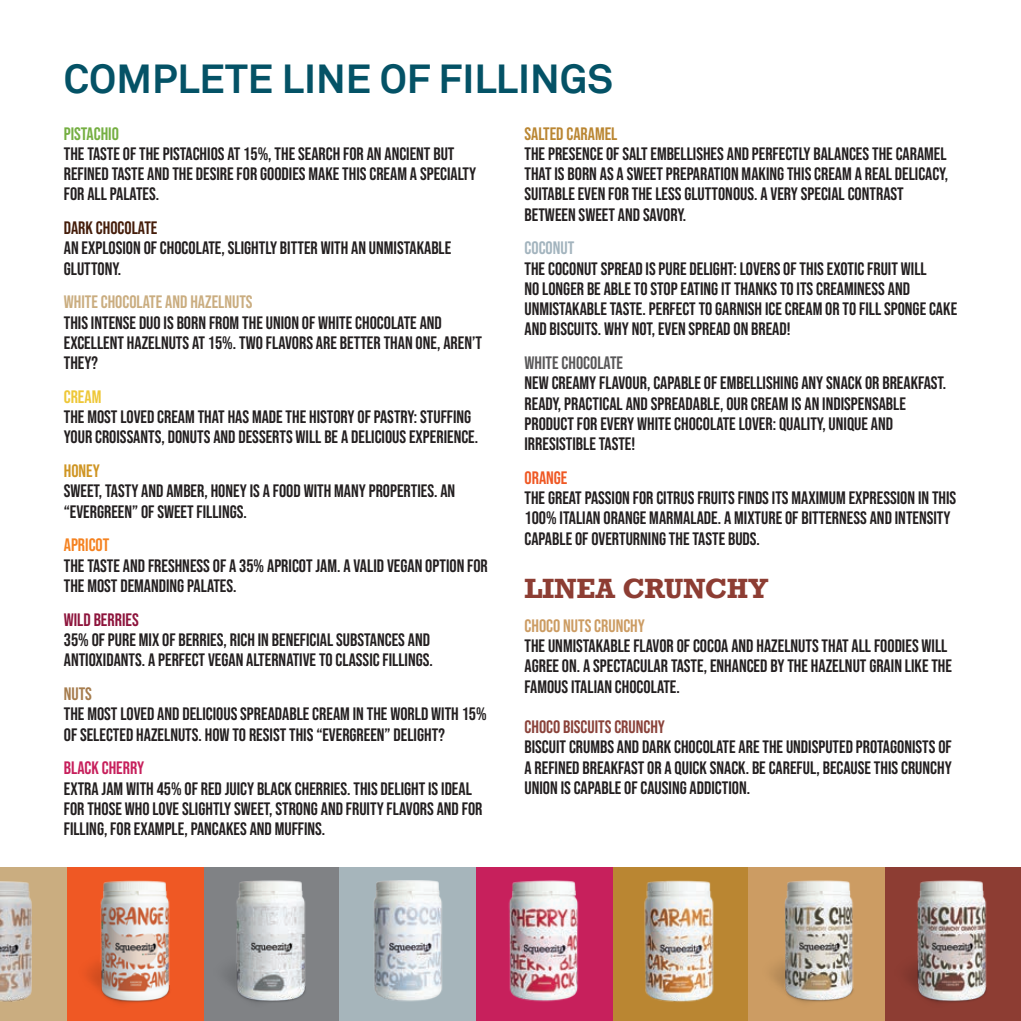
<style>
.page{position:relative;width:1021px;height:1021px;background:#fff}
.page>*{position:absolute;margin:0;border:0;box-sizing:border-box;transform-origin:0 0}
.t1{font:700 40.5px "Akkurat";color:#045266}
.t2{font:700 26.1px "Rockwell";color:#8d3d33}
.t3{font:18px/20.2px "Bebas Neue";color:#231f20}
.t4{font:18px "Bebas Neue";color:#caad80}
.t5{font:18px "Bebas Neue";color:#8a423a}
.t6{font:18px "Bebas Neue";color:#cc9c63}
.t7{font:18px "Bebas Neue";color:#595859}
.t8{font:18px "Bebas Neue";color:#ba8632}
.t9{font:18px "Bebas Neue";color:#451d0a}
.t10{font:18px "Bebas Neue";color:#8d143c}
.t11{font:18px "Bebas Neue";color:#c7205c}
.t12{font:18px "Bebas Neue";color:#75af42}
.t13{font:18px "Bebas Neue";color:#a3b4be}
.t14{font:18px "Bebas Neue";color:#f58220}
.t15{font:18px "Bebas Neue";color:#ef5824}
.t16{font:18px "Bebas Neue";color:#eec738}
.t17{font:18px "Bebas Neue";color:#cf9523}
.t18{font:18px "Bebas Neue";color:#a67c4d}
</style>
<div class="page">
<img style="left:0;top:867px;width:67px;height:153px">
<img style="left:612px;top:867px;width:136px;height:153px">
<svg style="left:203px;top:867px;width:137px;height:153px;background:#9b9d9f"></svg>
<svg style="left:884px;top:867px;width:136px;height:153px;background:#9b675f"></svg>
<svg style="left:340px;top:867px;width:136px;height:153px;background:#b3bfc4"></svg>
<img style="left:476px;top:867px;width:136px;height:153px">
<svg style="left:67px;top:867px;width:136px;height:153px;background:#e07b57"></svg>
<svg style="left:748px;top:867px;width:136px;height:153px;background:#c4a57f"></svg>
<p class="t1" style="left:64px;top:53px;width:550px">COMPLETE LINE OF FILLINGS</p>
<p class="t12" style="left:64px;top:123px;width:57px">PISTACHIO</p>
<p class="t3" style="left:64px;top:143px;width:414px">THE TASTE OF THE PISTACHIOS AT 15%, THE SEARCH FOR AN ANCIENT BUT<br>REFINED TASTE AND THE DESIRE FOR GOODIES MAKE THIS CREAM A SPECIALTY<br>FOR ALL PALATES.</p>
<p class="t9" style="left:64px;top:218px;width:95px">DARK CHOCOLATE</p>
<p class="t3" style="left:64px;top:238px;width:389px">AN EXPLOSION OF CHOCOLATE, SLIGHTLY BITTER WITH AN UNMISTAKABLE<br>GLUTTONY.</p>
<p class="t4" style="left:64px;top:292px;width:190px">WHITE CHOCOLATE AND HAZELNUTS</p>
<p class="t3" style="left:64px;top:312px;width:420px">THIS INTENSE DUO IS BORN FROM THE UNION OF WHITE CHOCOLATE AND<br>EXCELLENT HAZELNUTS AT 15%. TWO FLAVORS ARE BETTER THAN ONE, AREN’T<br>THEY?</p>
<p class="t16" style="left:64px;top:386px;width:39px">CREAM</p>
<p class="t3" style="left:64px;top:406px;width:416px">THE MOST LOVED CREAM THAT HAS MADE THE HISTORY OF PASTRY: STUFFING<br>YOUR CROISSANTS, DONUTS AND DESSERTS WILL BE A DELICIOUS EXPERIENCE.</p>
<p class="t17" style="left:64px;top:461px;width:38px">HONEY</p>
<p class="t3" style="left:64px;top:481px;width:393px">SWEET, TASTY AND AMBER, HONEY IS A FOOD WITH MANY PROPERTIES. AN “EVERGREEN” OF SWEET FILLINGS.</p>
<p class="t14" style="left:64px;top:535px;width:47px">APRICOT</p>
<p class="t3" style="left:64px;top:555px;width:425px">THE TASTE AND FRESHNESS OF A 35% APRICOT JAM. A VALID VEGAN OPTION FOR<br>THE MOST DEMANDING PALATES.</p>
<p class="t10" style="left:64px;top:609px;width:76px">WILD BERRIES</p>
<p class="t3" style="left:64px;top:629px;width:370px">35% OF PURE MIX OF BERRIES, RICH IN BENEFICIAL SUBSTANCES AND<br>ANTIOXIDANTS. A PERFECT VEGAN ALTERNATIVE TO CLASSIC FILLINGS.</p>
<p class="t18" style="left:64px;top:683px;width:30px">NUTS</p>
<p class="t3" style="left:64px;top:703px;width:424px">THE MOST LOVED AND DELICIOUS SPREADABLE CREAM IN THE WORLD WITH 15%<br>OF SELECTED HAZELNUTS. HOW TO RESIST THIS “EVERGREEN” DELIGHT?</p>
<p class="t11" style="left:64px;top:758px;width:82px">BLACK CHERRY</p>
<p class="t3" style="left:64px;top:778px;width:420px">EXTRA JAM WITH 45% OF RED JUICY BLACK CHERRIES. THIS DELIGHT IS IDEAL<br>FOR THOSE WHO LOVE SLIGHTLY SWEET, STRONG AND FRUITY FLAVORS AND FOR<br>FILLING, FOR EXAMPLE, PANCAKES AND MUFFINS.</p>
<p class="t8" style="left:524px;top:123px;width:94px">SALTED CARAMEL</p>
<p class="t3" style="left:524px;top:143px;width:425px">THE PRESENCE OF SALT EMBELLISHES AND PERFECTLY BALANCES THE CARAMEL THAT IS BORN AS A SWEET PREPARATION MAKING THIS CREAM A REAL DELICACY, SUITABLE EVEN FOR THE LESS GLUTTONOUS. A VERY SPECIAL CONTRAST BETWEEN SWEET AND SAVORY.</p>
<p class="t13" style="left:524px;top:238px;width:51px">COCONUT</p>
<p class="t3" style="left:524px;top:258px;width:434px">THE COCONUT SPREAD IS PURE DELIGHT: LOVERS OF THIS EXOTIC FRUIT WILL<br>NO LONGER BE ABLE TO STOP EATING IT THANKS TO ITS CREAMINESS AND UNMISTAKABLE TASTE. PERFECT TO GARNISH ICE CREAM OR TO FILL SPONGE CAKE AND BISCUITS. WHY NOT, EVEN SPREAD ON BREAD!</p>
<p class="t7" style="left:524px;top:353px;width:100px">WHITE CHOCOLATE</p>
<p class="t3" style="left:524px;top:373px;width:423px">NEW CREAMY FLAVOUR, CAPABLE OF EMBELLISHING ANY SNACK OR BREAKFAST.<br>READY, PRACTICAL AND SPREADABLE, OUR CREAM IS AN INDISPENSABLE PRODUCT FOR EVERY WHITE CHOCOLATE LOVER: QUALITY, UNIQUE AND IRRESISTIBLE TASTE!</p>
<p class="t15" style="left:524px;top:467px;width:44px">ORANGE</p>
<p class="t3" style="left:524px;top:487px;width:433px">THE GREAT PASSION FOR CITRUS FRUITS FINDS ITS MAXIMUM EXPRESSION IN THIS<br>100% ITALIAN ORANGE MARMALADE. A MIXTURE OF BITTERNESS AND INTENSITY<br>CAPABLE OF OVERTURNING THE TASTE BUDS.</p>
<p class="t2" style="left:524px;top:571px;width:245px">LINEA CRUNCHY</p>
<p class="t6" style="left:524px;top:615px;width:122px">CHOCO NUTS CRUNCHY</p>
<p class="t3" style="left:524px;top:635px;width:429px">THE UNMISTAKABLE FLAVOR OF COCOA AND HAZELNUTS THAT ALL FOODIES WILL<br>AGREE ON. A SPECTACULAR TASTE, ENHANCED BY THE HAZELNUT GRAIN LIKE THE<br>FAMOUS ITALIAN CHOCOLATE.</p>
<p class="t5" style="left:524px;top:716px;width:142px">CHOCO BISCUITS CRUNCHY</p>
<p class="t3" style="left:524px;top:737px;width:429px;text-align:justify">BISCUIT CRUMBS AND DARK CHOCOLATE ARE THE UNDISPUTED PROTAGONISTS OF A REFINED BREAKFAST OR A QUICK SNACK. BE CAREFUL, BECAUSE THIS CRUNCHY UNION IS CAPABLE OF CAUSING ADDICTION.</p>
</div>
